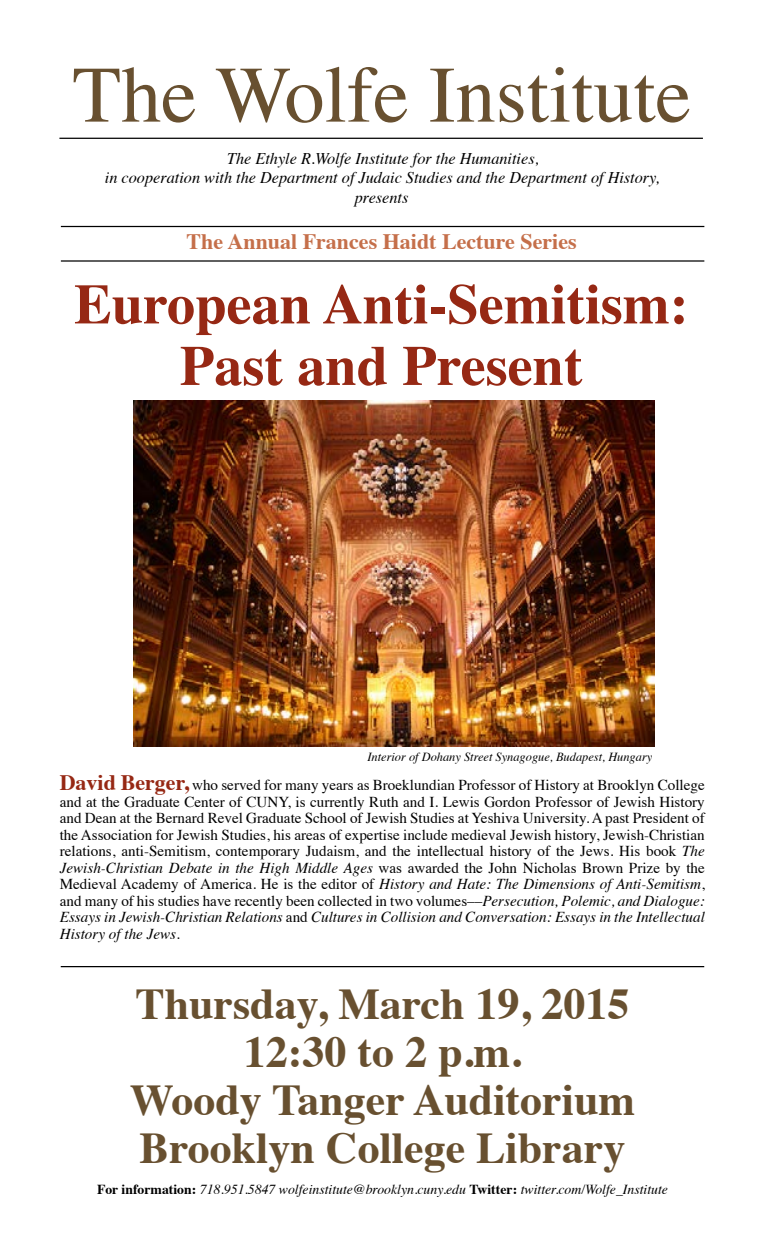
<style>
.page{position:relative;width:765px;height:1260px;background:#fff}
.page>*{position:absolute;margin:0;border:0;box-sizing:border-box;transform-origin:0 0}
.t1{font:80px "Times";color:#685030}
.t2{font:700 56.38px/61.5px "Times";color:#962814;text-align:center}
.t3{font:700 44px/48px "Times";color:#685030;text-align:center}
.t4{font:700 22px "Times";color:#c56f4a}
.t5{font:italic 16.25px/19.5px "Times";color:#000;text-align:center}
.t6{font:15.12px/16.5px "Times";color:#000;text-align:justify}
.t7{font:italic 13.75px "Times";color:#000}
.t8{font:italic 12.38px "Times";color:#000}
.s1{font-weight:700;font-size:22px;color:#962814}
.s2{font-style:italic}
.s3{font-weight:700;font-style:normal}
</style>
<div class="page">
<hr style="left:59px;top:138px;width:644px;height:1px;background:#000">
<hr style="left:61px;top:260px;width:643px;height:2px;background:#000">
<hr style="left:61px;top:966px;width:643px;height:1px;background:#000">
<hr style="left:61px;top:226px;width:643px;height:1px;background:#000">
<img style="left:134px;top:400px;width:520px;height:346px">
<h1 class="t1" style="left:73px;top:20px;width:620px">The Wolfe Institute</h1>
<p class="t5" style="left:105px;top:148px;width:556px">The Ethyle R.Wolfe Institute for the Humanities,<br>in cooperation with the Department of Judaic Studies and the Department of History, presents</p>
<h3 class="t4" style="left:187px;top:221px;width:392px">The Annual Frances Haidt Lecture Series</h3>
<h2 class="t2" style="left:74px;top:268px;width:616px">European Anti-Semitism:<br>Past and Present</h2>
<p class="t8" style="left:368px;top:746px;width:286px">Interior of Dohany Street Synagogue, Budapest, Hungary</p>
<p class="t6" style="left:60px;top:776px;width:647px"><span class="s1">David Berger,</span> who served for many years as Broeklundian Professor of History at Brooklyn College and at the Graduate Center of CUNY, is currently Ruth and I. Lewis Gordon Professor of Jewish History and Dean at the Bernard Revel Graduate School of Jewish Studies at Yeshiva University. A past President of the Association for Jewish Studies, his areas of expertise include medieval Jewish history, Jewish-Christian relations, anti-Semitism, contemporary Judaism, and the intellectual history of the Jews. His book <span class="s2">The Jewish-Christian Debate in the High Middle Ages</span> was awarded the John Nicholas Brown Prize by the Medieval Academy of America. He is the editor of <span class="s2">History and Hate: The Dimensions of Anti-Semitism</span>, and many of his studies have recently been collected in two volumes––<span class="s2">Persecution, Polemic, and Dialogue:<br>Essays in Jewish-Christian Relations</span> and <span class="s2">Cultures in Collision and Conversation: Essays in the Intellectual History of the Jews</span>.</p>
<h3 class="t3" style="left:130px;top:975px;width:507px">Thursday, March 19, 2015<br>12:30 to 2 p.m.<br>Woody Tanger Auditorium<br>Brooklyn College Library</h3>
<p class="t7" style="left:97px;top:1178px;width:573px"><span class="s3">For information:</span> 718.951.5847 wolfeinstitute@brooklyn.cuny.edu <span class="s3">Twitter:</span> twitter.com/Wolfe_Institute</p>
</div>
